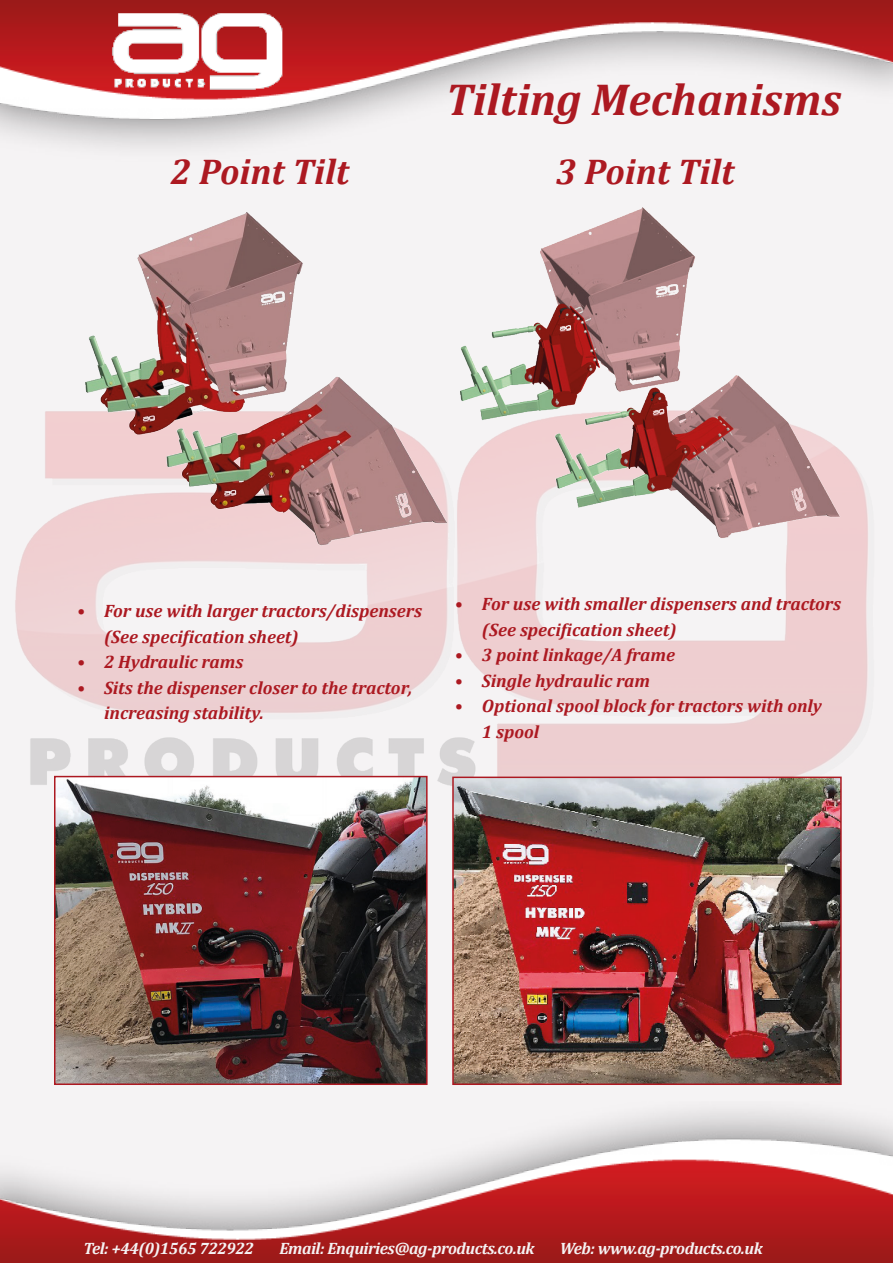
<style>
.page{position:relative;width:893px;height:1263px;background:#f5f3f4}
.page>*{position:absolute;margin:0;border:0;box-sizing:border-box;transform-origin:0 0}
.t1{font:italic 700 45px "Cambria";color:#ac1921}
.t2{font:italic 700 36px "Cambria";color:#ac1921}
.t3{font:italic 700 18px/25.5px "Cambria";color:#ac1921}
.t4{font:italic 700 16.5px "Cambria";letter-spacing:-.025em;color:#f5f3f4}
</style>
<div class="page">
<img style="left:0;top:0;width:893px;height:147px">
<img style="left:0;top:1111px;width:893px;height:152px">
<img style="left:15px;top:411px;width:853px;height:375px">
<img style="left:101px;top:4px;width:191px;height:96px">
<img style="left:455px;top:779px;width:384px;height:303px">
<div style="left:452px;top:776px;width:390px;height:309px;border:2px solid #ac1921"></div>
<img style="left:57px;top:779px;width:368px;height:303px">
<div style="left:54px;top:776px;width:374px;height:309px;border:2px solid #ac1921"></div>
<img style="left:73px;top:212px;width:365px;height:352px">
<img style="left:438px;top:207px;width:414px;height:357px">
<p class="t1" style="left:446px;top:68px;width:397px">Tilting Mechanisms</p>
<p class="t2" style="left:171px;top:146px;width:180px">2 Point Tilt</p>
<p class="t2" style="left:556px;top:146px;width:180px">3 Point Tilt</p>
<p class="t3" style="left:104px;top:598px;width:319px;text-indent:-27px">• For use with larger tractors/dispensers (See specification sheet)</p>
<p class="t3" style="left:77px;top:649px;width:168px">• 2 Hydraulic rams</p>
<p class="t3" style="left:104px;top:674px;width:309px;text-indent:-27px">• Sits the dispenser closer to the tractor, increasing stability.</p>
<p class="t3" style="left:482px;top:591px;width:361px;text-indent:-27px">• For use with smaller dispensers and tractors (See specification sheet)</p>
<p class="t3" style="left:455px;top:642px;width:222px">• 3 point linkage/A frame</p>
<p class="t3" style="left:455px;top:667px;width:197px">• Single hydraulic ram</p>
<p class="t3" style="left:482px;top:693px;width:341px;text-indent:-27px">• Optional spool block for tractors with only<br>1 spool</p>
<p class="t4" style="left:84px;top:1236px;width:172px">Tel: +44(0)1565 722922</p>
<p class="t4" style="left:279px;top:1236px;width:257px">Email: Enquiries@ag-products.co.uk</p>
<p class="t4" style="left:560px;top:1236px;width:204px">Web: www.ag-products.co.uk</p>
</div>
